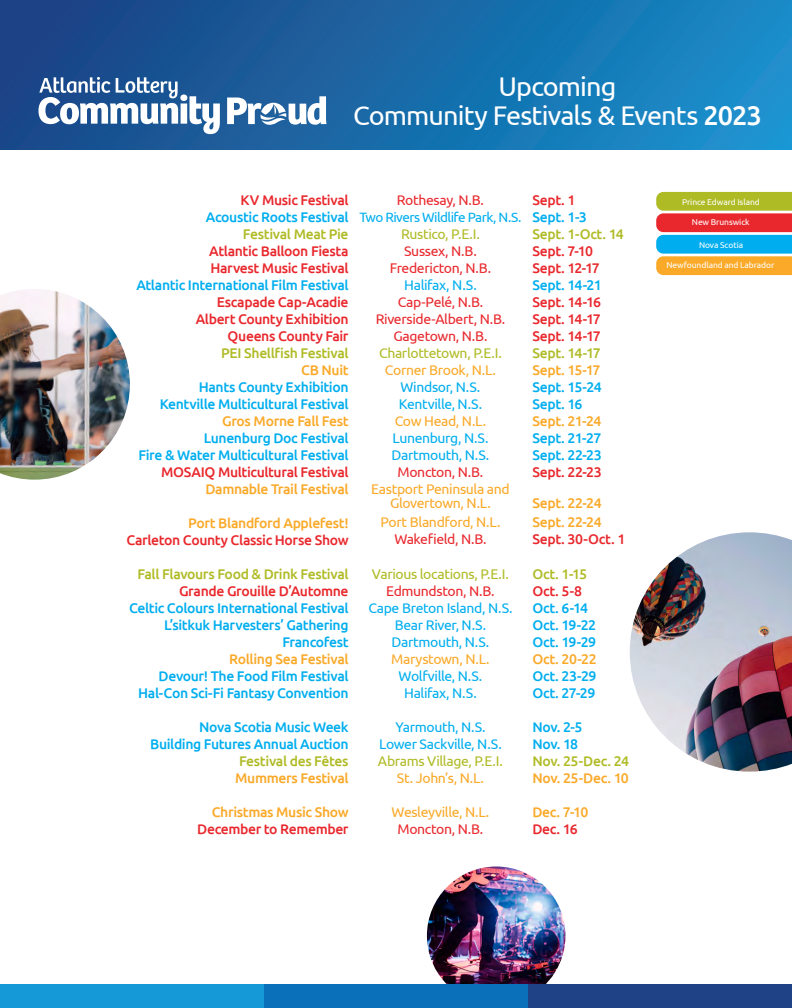
<style>
.page{position:relative;width:792px;height:1008px;background:#fff}
.page>*{position:absolute;margin:0;border:0;box-sizing:border-box;transform-origin:0 0}
.t1{font:27px/29px "Ubuntu";letter-spacing:-.03em;color:#fff;text-align:center}
.t2{font:500 14px/17px "Ubuntu";letter-spacing:-.03em;color:#00aeef;text-align:right}
.t3{font:500 14px/17px "Ubuntu";letter-spacing:-.03em;color:#e9282d}
.t4{font:500 14px/19px "Ubuntu";letter-spacing:-.03em;color:#faa928}
.t5{font:14px/17px "Ubuntu";letter-spacing:-.025em;color:#00aeef;text-align:center}
.t6{font:14px/17px "Ubuntu";letter-spacing:-.025em;color:#e9282d;text-align:center}
.t7{font:500 14px "Ubuntu";letter-spacing:-.03em;color:#afbb25}
.t8{font:14px/14px "Ubuntu";letter-spacing:-.025em;color:#faa928;text-align:center}
.t9{font:14px "Ubuntu";letter-spacing:-.025em;color:#afbb25}
.t10{font:13.5px "Ubuntu";letter-spacing:-.045em;color:#00aeef}
.t11{font:8.5px "Ubuntu";letter-spacing:-.01em;color:#fff}
.s1{font-weight:500}
</style>
<div class="page">
<div style="left:0;top:0;width:792px;height:150px;background:linear-gradient(to right,#1b4082,#1890cb)"></div>
<svg style="left:227px;top:96px;width:99px;height:30px"></svg>
<svg style="left:38px;top:77px;width:182px;height:57px"></svg>
<img style="left:0;top:289px;width:130px;height:191px">
<svg style="left:656px;top:192px;width:136px;height:83px;background:#ae9a6c"></svg>
<img style="left:630px;top:532px;width:162px;height:240px">
<img style="left:427px;top:866px;width:138px;height:119px">
<div style="left:264px;top:985px;width:264px;height:23px;background:#0970b9"></div>
<div style="left:0;top:985px;width:264px;height:23px;background:#159ad7"></div>
<div style="left:528px;top:985px;width:264px;height:23px;background:#1f4286"></div>
<h1 class="t1" style="left:353px;top:71px;width:410px">Upcoming<br>Community Festivals &amp; Events <span class="s1">2023</span></h1>
<p class="t3" style="left:241px;top:191px;width:110px">KV Music Festival</p>
<p class="t2" style="left:206px;top:208px;width:144px">Acoustic Roots Festival</p>
<p class="t7" style="left:243px;top:225px;width:107px">Festival Meat Pie</p>
<p class="t3" style="left:209px;top:242px;width:141px">Atlantic Balloon Fiesta<br>Harvest Music Festival</p>
<p class="t2" style="left:136px;top:276px;width:214px">Atlantic International Film Festival</p>
<p class="t3" style="left:196px;top:293px;width:154px;text-align:right">Escapade Cap-Acadie<br>Albert County Exhibition<br>Queens County Fair</p>
<p class="t7" style="left:221px;top:344px;width:129px">PEI Shellfish Festival</p>
<p class="t4" style="left:301px;top:360px;width:49px">CB Nuit</p>
<p class="t2" style="left:160px;top:378px;width:190px">Hants County Exhibition<br>Kentville Multicultural Festival</p>
<p class="t4" style="left:222px;top:411px;width:128px">Gros Morne Fall Fest</p>
<p class="t2" style="left:138px;top:429px;width:212px">Lunenburg Doc Festival<br>Fire &amp; Water Multicultural Festival</p>
<p class="t3" style="left:161px;top:463px;width:189px">MOSAIQ Multicultural Festival</p>
<p class="t4" style="left:206px;top:479px;width:145px">Damnable Trail Festival</p>
<p class="t4" style="left:188px;top:513px;width:162px">Port Blandford Applefest!</p>
<p class="t3" style="left:126px;top:531px;width:224px">Carleton County Classic Horse Show</p>
<p class="t7" style="left:138px;top:565px;width:212px">Fall Flavours Food &amp; Drink Festival</p>
<p class="t3" style="left:179px;top:582px;width:171px">Grande Grouille D’Automne</p>
<p class="t2" style="left:129px;top:599px;width:221px">Celtic Colours International Festival<br>L’sitkuk Harvesters’ Gathering<br>Francofest</p>
<p class="t4" style="left:229px;top:649px;width:121px">Rolling Sea Festival</p>
<p class="t2" style="left:138px;top:667px;width:212px">Devour! The Food Film Festival<br>Hal-Con Sci-Fi Fantasy Convention</p>
<p class="t2" style="left:150px;top:718px;width:200px">Nova Scotia Music Week<br>Building Futures Annual Auction</p>
<p class="t7" style="left:239px;top:752px;width:111px">Festival des Fêtes</p>
<p class="t4" style="left:235px;top:768px;width:115px">Mummers Festival</p>
<p class="t4" style="left:212px;top:802px;width:138px">Christmas Music Show</p>
<p class="t3" style="left:197px;top:820px;width:153px">December to Remember</p>
<p class="t6" style="left:397px;top:191px;width:89px">Rothesay, N.B.</p>
<p class="t10" style="left:359px;top:209px;width:164px">Two Rivers Wildlife Park, N.S.</p>
<p class="t9" style="left:401px;top:226px;width:80px">Rustico, P.E.I.</p>
<p class="t6" style="left:390px;top:242px;width:103px">Sussex, N.B.<br>Fredericton, N.B.</p>
<p class="t5" style="left:404px;top:276px;width:74px">Halifax, N.S.</p>
<p class="t6" style="left:376px;top:293px;width:131px">Cap-Pelé, N.B.<br>Riverside-Albert, N.B.<br>Gagetown, N.B.</p>
<p class="t9" style="left:379px;top:345px;width:124px">Charlottetown, P.E.I.</p>
<p class="t8" style="left:385px;top:363px;width:113px">Corner Brook, N.L.</p>
<p class="t5" style="left:399px;top:378px;width:85px;text-align:left">Windsor, N.S.<br>Kentville, N.S.</p>
<p class="t8" style="left:395px;top:414px;width:93px">Cow Head, N.L.</p>
<p class="t5" style="left:392px;top:429px;width:99px;text-align:left">Lunenburg, N.S.<br>Dartmouth, N.S.</p>
<p class="t6" style="left:398px;top:463px;width:87px">Moncton, N.B.</p>
<p class="t8" style="left:371px;top:482px;width:140px">Eastport Peninsula and<br>Glovertown, N.L.</p>
<p class="t8" style="left:380px;top:515px;width:122px">Port Blandford, N.L.</p>
<p class="t6" style="left:394px;top:530px;width:94px">Wakefield, N.B.</p>
<p class="t9" style="left:372px;top:565px;width:139px">Various locations, P.E.I.</p>
<p class="t6" style="left:386px;top:582px;width:110px">Edmundston, N.B.</p>
<p class="t5" style="left:368px;top:599px;width:146px">Cape Breton Island, N.S.<br>Bear River, N.S.<br>Dartmouth, N.S.</p>
<p class="t8" style="left:391px;top:652px;width:100px">Marystown, N.L.</p>
<p class="t5" style="left:399px;top:667px;width:85px">Wolfville, N.S.<br>Halifax, N.S.</p>
<p class="t5" style="left:379px;top:718px;width:124px">Yarmouth, N.S.<br>Lower Sackville, N.S.</p>
<p class="t9" style="left:378px;top:752px;width:127px">Abrams Village, P.E.I.</p>
<p class="t8" style="left:397px;top:770px;width:89px">St. John’s, N.L.</p>
<p class="t8" style="left:392px;top:805px;width:99px">Wesleyville, N.L.</p>
<p class="t6" style="left:398px;top:820px;width:87px">Moncton, N.B.</p>
<p class="t3" style="left:532px;top:191px;width:45px">Sept. 1</p>
<p class="t2" style="left:532px;top:208px;width:56px">Sept. 1-3</p>
<p class="t7" style="left:532px;top:225px;width:93px">Sept. 1-Oct. 14</p>
<p class="t3" style="left:532px;top:242px;width:69px">Sept. 7-10<br>Sept. 12-17</p>
<p class="t2" style="left:532px;top:276px;width:71px">Sept. 14-21</p>
<p class="t3" style="left:532px;top:293px;width:70px;text-align:justify">Sept. 14-16<br>Sept. 14-17<br>Sept. 14-17</p>
<p class="t7" style="left:532px;top:344px;width:70px">Sept. 14-17</p>
<p class="t4" style="left:532px;top:360px;width:70px">Sept. 15-17</p>
<p class="t2" style="left:532px;top:378px;width:71px;text-align:left">Sept. 15-24<br>Sept. 16</p>
<p class="t4" style="left:532px;top:411px;width:70px">Sept. 21-24</p>
<p class="t2" style="left:532px;top:429px;width:71px;text-align:left">Sept. 21-27<br>Sept. 22-23</p>
<p class="t3" style="left:532px;top:463px;width:71px">Sept. 22-23</p>
<p class="t4" style="left:532px;top:493px;width:71px">Sept. 22-24<br>Sept. 22-24</p>
<p class="t3" style="left:532px;top:530px;width:94px">Sept. 30-Oct. 1</p>
<p class="t7" style="left:532px;top:565px;width:56px">Oct. 1-15</p>
<p class="t3" style="left:532px;top:582px;width:51px">Oct. 5-8</p>
<p class="t2" style="left:532px;top:599px;width:65px;text-align:left">Oct. 6-14<br>Oct. 19-22<br>Oct. 19-29</p>
<p class="t4" style="left:532px;top:649px;width:66px">Oct. 20-22</p>
<p class="t2" style="left:532px;top:667px;width:66px;text-align:left">Oct. 23-29<br>Oct. 27-29</p>
<p class="t2" style="left:532px;top:718px;width:52px;text-align:left">Nov. 2-5<br>Nov. 18</p>
<p class="t7" style="left:532px;top:752px;width:98px">Nov. 25-Dec. 24</p>
<p class="t4" style="left:532px;top:768px;width:98px">Nov. 25-Dec. 10</p>
<p class="t4" style="left:532px;top:802px;width:57px">Dec. 7-10</p>
<p class="t3" style="left:532px;top:820px;width:47px">Dec. 16</p>
<p class="t11" style="left:682px;top:197px;width:79px">Prince Edward Island</p>
<p class="t11" style="left:692px;top:217px;width:59px">New Brunswick</p>
<p class="t11" style="left:699px;top:240px;width:46px">Nova Scotia</p>
<p class="t11" style="left:667px;top:260px;width:109px">Newfoundland and Labrador</p>
</div>
